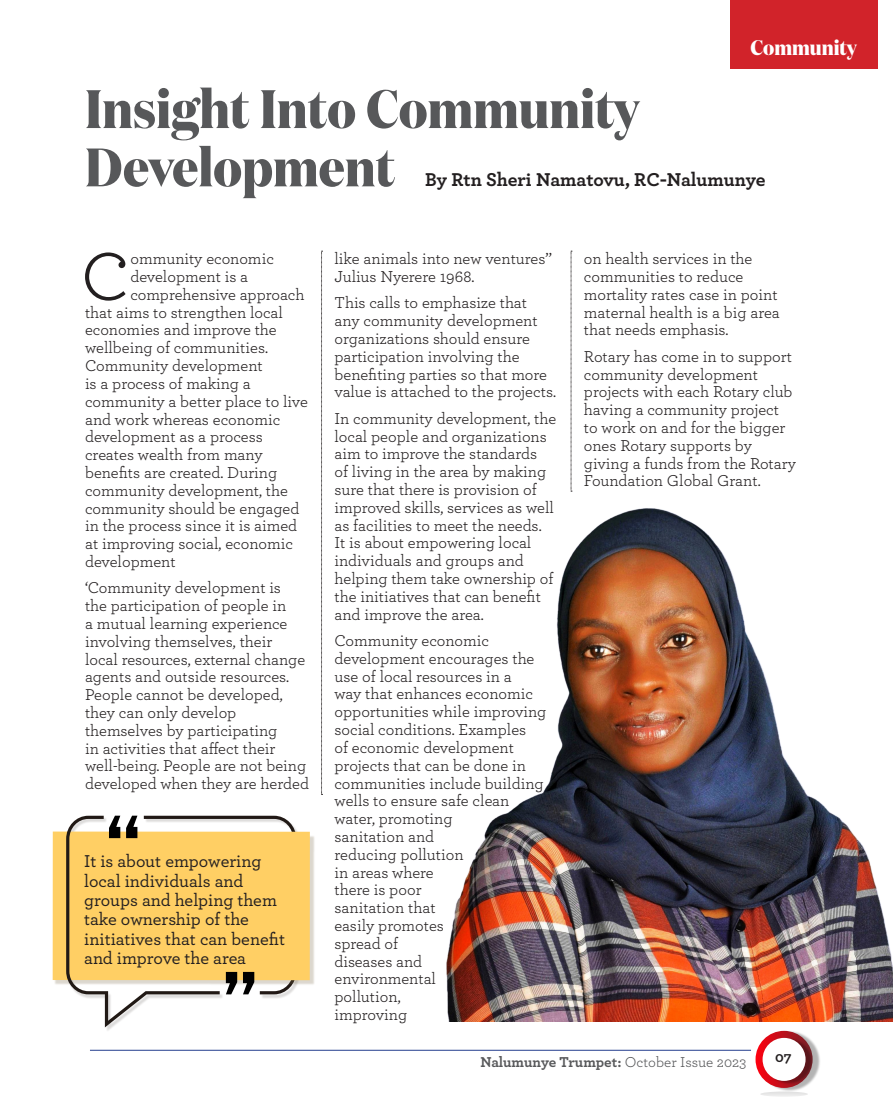
<style>
.page{position:relative;width:893px;height:1106px;background:#fff}
.page>*{position:absolute;margin:0;border:0;box-sizing:border-box;transform-origin:0 0}
.BODY_TEXT{font:70.65px "Archer";color:#231f20}
.HEADING{font:700 54px/58.2px "Domaine Disp Nar";color:#57585a}
.BODY_TEXT-2{font:700 21px "Domaine Disp Nar";color:#fff}
.BODY_TEXT-3{font:700 19.5px "Archer";letter-spacing:-.005em;color:#231f20}
.BODY_TEXT-4{font:500 18px/19.5px "Archer";color:#231f20}
.BODY_TEXT-5{font:16.5px/17.9px "Archer";color:#231f20}
.t1{font:700 15px "Archer";letter-spacing:-.005em;color:#57585a}
.t2{font:700 15px "Archer";color:#231f20}
.s1{font-weight:400}
</style>
<div class="page">
<img style="left:52px;top:830px;width:263px;height:156px">
<div style="left:53px;top:831px;width:257px;height:149px;background:#ffcf64"></div>
<svg style="left:66px;top:815px;width:230px;height:212px"></svg>
<svg style="left:321px;top:251px;width:2px;height:544px"></svg>
<svg style="left:571px;top:251px;width:1px;height:226px"></svg>
<img style="left:446px;top:477px;width:447px;height:544px">
<div style="left:730px;top:0;width:147px;height:69px;background:#d1232a"></div>
<img style="left:758px;top:1031px;width:62px;height:60px">
<svg style="left:755px;top:1030px;width:58px;height:57px"></svg>
<img style="left:765px;top:1036px;width:49px;height:49px">
<div style="left:763px;top:1037px;width:43px;height:43px;background:#fff;border-radius:50%"></div>
<svg style="left:761px;top:1091px;width:47px;height:5px"></svg>
<hr style="left:90px;top:1050px;width:661px;height:1px;background:#253f8e">
<p class="BODY_TEXT-2" style="left:750px;top:34px;width:108px">Community</p>
<p class="HEADING" style="left:85px;top:80px;width:556px">Insight Into Community<br>Development</p>
<p class="BODY_TEXT-3" style="left:425px;top:164px;width:342px">By Rtn Sheri Namatovu, RC-Nalumunye</p>
<p class="BODY_TEXT" style="left:81px;top:227px;width:51px">C</p>
<p class="BODY_TEXT-5" style="left:130px;top:249px;width:145px">ommunity economic</p>
<p class="BODY_TEXT-5" style="left:130px;top:267px;width:119px">development is a</p>
<p class="BODY_TEXT-5" style="left:130px;top:284px;width:176px">comprehensive approach</p>
<p class="BODY_TEXT-5" style="left:85px;top:302px;width:199px">that aims to strengthen local</p>
<p class="BODY_TEXT-5" style="left:85px;top:320px;width:193px">economies and improve the</p>
<p class="BODY_TEXT-5" style="left:85px;top:338px;width:185px">wellbeing of communities.</p>
<p class="BODY_TEXT-5" style="left:85px;top:356px;width:179px">Community development</p>
<p class="BODY_TEXT-5" style="left:85px;top:374px;width:167px">is a process of making a</p>
<p class="BODY_TEXT-5" style="left:85px;top:391px;width:224px">community a better place to live</p>
<p class="BODY_TEXT-5" style="left:85px;top:409px;width:197px">and work whereas economic</p>
<p class="BODY_TEXT-5" style="left:85px;top:427px;width:179px">development as a process</p>
<p class="BODY_TEXT-5" style="left:85px;top:445px;width:179px">creates wealth from many</p>
<p class="BODY_TEXT-5" style="left:85px;top:463px;width:194px">benefits are created. During</p>
<p class="BODY_TEXT-5" style="left:85px;top:480px;width:204px">community development, the</p>
<p class="BODY_TEXT-5" style="left:85px;top:498px;width:216px">community should be engaged</p>
<p class="BODY_TEXT-5" style="left:85px;top:516px;width:214px">in the process since it is aimed</p>
<p class="BODY_TEXT-5" style="left:85px;top:534px;width:209px">at improving social, economic</p>
<p class="BODY_TEXT-5" style="left:85px;top:552px;width:92px">development</p>
<p class="BODY_TEXT-5" style="left:85px;top:578px;width:225px">‘Community development is<br>the participation of people in<br>a mutual learning experience involving themselves, their local resources, external change agents and outside resources.<br>People cannot be developed, they can only develop themselves by participating<br>in activities that affect their well-being. People are not being developed when they are herded</p>
<p class="BODY_TEXT-4" style="left:84px;top:850px;width:202px">It is about empowering local individuals and groups and helping them take ownership of the initiatives that can benefit and improve the area</p>
<p class="BODY_TEXT-5" style="left:334px;top:249px;width:219px">like animals into new ventures’’<br>Julius Nyerere 1968.</p>
<p class="BODY_TEXT-5" style="left:334px;top:293px;width:223px">This calls to emphasize that any community development organizations should ensure participation involving the benefiting parties so that more value is attached to the projects.</p>
<p class="BODY_TEXT-5" style="left:334px;top:408px;width:223px">In community development, the local people and organizations aim to improve the standards<br>of living in the area by making sure that there is provision of improved skills, services as well as facilities to meet the needs.<br>It is about empowering local individuals and groups and helping them take ownership of the initiatives that can benefit and improve the area.</p>
<p class="BODY_TEXT-5" style="left:334px;top:631px;width:213px">Community economic development encourages the use of local resources in a<br>way that enhances economic opportunities while improving social conditions. Examples<br>of economic development projects that can be done in communities include building wells to ensure safe clean water, promoting<br>sanitation and<br>reducing pollution<br>in areas where<br>there is poor<br>sanitation that<br>easily promotes<br>spread of<br>diseases and<br>environmental<br>pollution,<br>improving</p>
<p class="BODY_TEXT-5" style="left:584px;top:249px;width:197px">on health services in the communities to reduce mortality rates case in point maternal health is a big area that needs emphasis.</p>
<p class="BODY_TEXT-5" style="left:584px;top:346px;width:214px">Rotary has come in to support community development projects with each Rotary club having a community project to work on and for the bigger ones Rotary supports by giving a funds from the Rotary<br>Foundation Global Grant.</p>
<p class="t1" style="left:480px;top:1049px;width:268px">Nalumunye Trumpet: <span class="s1">October Issue 2023</span></p>
<p class="t2" style="left:775px;top:1045px;width:18px">07</p>
</div>
